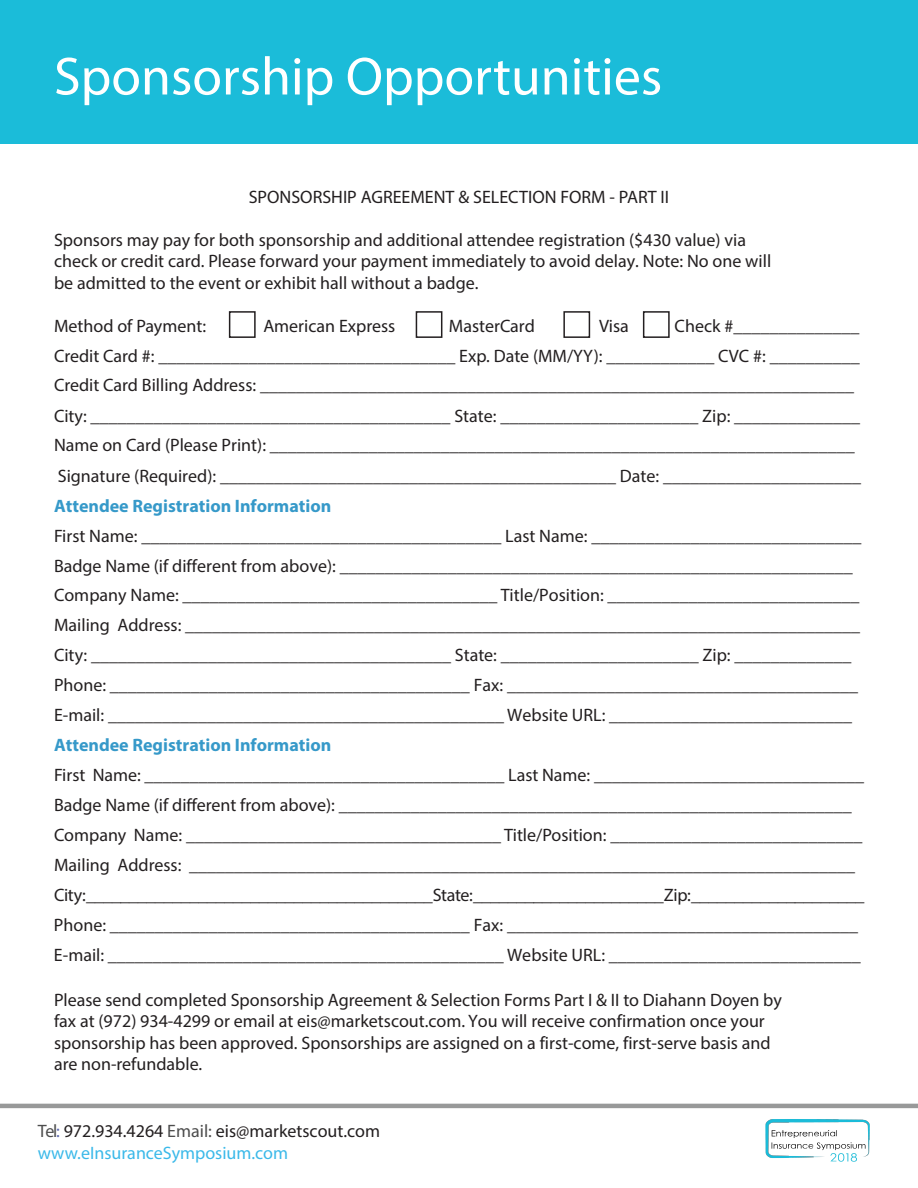
<style>
.page{position:relative;width:918px;height:1188px;background:#fff}
.page>*{position:absolute;margin:0;border:0;box-sizing:border-box;transform-origin:0 0}
.t1{font:54px "Myriad Pro";color:#fff}
.t2{font:18px/30px "Myriad Pro";color:#231f20}
.t3{font:700 18px "Myriad Pro";color:#3699c9}
.s1{color:#4d4d4d}
.s2{color:#5d68b0}
.s3{color:#3bb9e9}
</style>
<div class="page">
<hr style="left:0;top:1104px;width:918px;height:4px;background:#989999">
<img style="left:765px;top:1119px;width:105px;height:43px">
<div style="left:0;top:0;width:918px;height:144px;background:#1bbcd9"></div>
<div style="left:229px;top:311px;width:27px;height:27px;border:2px solid #231f20"></div>
<div style="left:416px;top:311px;width:26px;height:27px;border:2px solid #231f20"></div>
<div style="left:563px;top:311px;width:27px;height:27px;border:2px solid #231f20"></div>
<div style="left:643px;top:311px;width:27px;height:27px;border:2px solid #231f20"></div>
<h1 class="t1" style="left:54px;top:43px;width:610px">Sponsorship Opportunities</h1>
<p class="t2" style="left:249px;top:181px;width:422px">SPONSORSHIP AGREEMENT &amp; SELECTION FORM - PART II</p>
<p class="t2" style="left:54px;top:229px;width:719px;line-height:21.6px">Sponsors may pay for both sponsorship and additional attendee registration ($430 value) via check or credit card. Please forward your payment immediately to avoid delay. Note: No one will be admitted to the event or exhibit hall without a badge.</p>
<p class="t2" style="left:54px;top:310px;width:154px">Method of Payment:</p>
<p class="t2" style="left:263px;top:310px;width:134px">American Express</p>
<p class="t2" style="left:449px;top:310px;width:87px">MasterCard</p>
<p class="t2" style="left:599px;top:310px;width:31px">Visa</p>
<p class="t2" style="left:54px;top:310px;width:808px;text-indent:621px">Check #______________ Credit Card #: _________________________________ Exp. Date (MM/YY): ____________ CVC #: __________ Credit Card Billing Address: __________________________________________________________________ City: ________________________________________ State: ______________________ Zip: ______________ Name on Card (Please Print): _________________________________________________________________</p>
<p class="t2" style="left:58px;top:460px;width:805px">Signature (Required): ____________________________________________ Date: ______________________</p>
<p class="t3" style="left:54px;top:494px;width:279px">Attendee Registration Information</p>
<p class="t2" style="left:54px;top:520px;width:809px">First Name: ________________________________________ Last Name: ______________________________ Badge Name (if different from above): _________________________________________________________ Company Name: ___________________________________ Title/Position: ____________________________ Mailing Address: ___________________________________________________________________________ City: ________________________________________ State: ______________________ Zip: _____________ Phone: ________________________________________ Fax: _______________________________________ E-mail: ____________________________________________ Website URL: ___________________________</p>
<p class="t3" style="left:54px;top:734px;width:279px">Attendee Registration Information</p>
<p class="t2" style="left:54px;top:760px;width:812px">First Name: ________________________________________ Last Name: ______________________________ Badge Name (if different from above): _________________________________________________________ Company Name: ___________________________________ Title/Position: ____________________________ Mailing Address: __________________________________________________________________________ City: ________________________________________ State: ______________________ Zip:____________________ Phone: ________________________________________ Fax: _______________________________________ E-mail: ____________________________________________ Website URL: ____________________________</p>
<p class="t2" style="left:54px;top:988px;width:729px;line-height:21.6px">Please send completed Sponsorship Agreement &amp; Selection Forms Part I &amp; II to Diahann Doyen by fax at (972) 934-4299 or email at eis@marketscout.com. You will receive confirmation once your sponsorship has been approved. Sponsorships are assigned on a first-come, first-serve basis and are non-refundable.</p>
<p class="t2" style="left:38px;top:1120px;width:344px;line-height:21.6px"><span class="s1">Tel</span><span class="s2">:</span> 972.934.4264 <span class="s1">Email:</span> eis@marketscout.com <span class="s3">www.eInsuranceSymposium.com</span></p>
</div>
